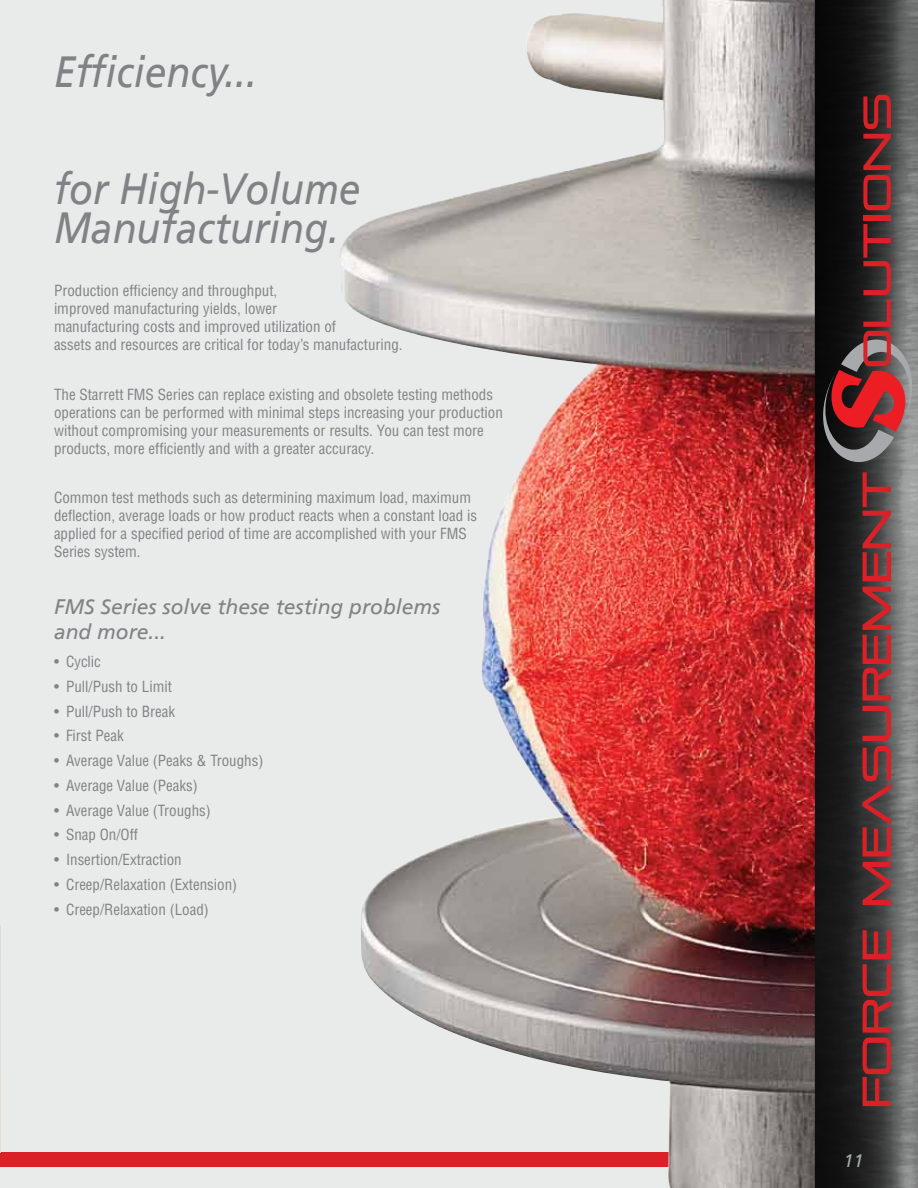
<style>
.page{position:relative;width:918px;height:1188px;background:#e9eaea}
.page>*{position:absolute;margin:0;border:0;box-sizing:border-box;transform-origin:0 0}
.t1{font:italic 500 43.5px/39px "AG Foreigner";color:#808285;scale:.9 1}
.t2{font:italic 500 21px/25.2px "AG Foreigner";color:#808285}
.t3{font:italic 500 18px "AG Foreigner";color:#a7a9ac}
.t4{font:condensed 15px/18px "Helvetica";color:#808285}
</style>
<div class="page">
<div style="left:0;top:1153px;width:918px;height:14px;background:#da2128"></div>
<img style="left:339px;top:0;width:579px;height:1188px">
<svg style="left:823px;top:224px;width:89px;height:238px;background:#613b3d"></svg>
<div style="left:863px;top:215px;width:28px;height:6px;background:#da2128"></div>
<svg style="left:863px;top:95px;width:28px;height:115px;background:#722629"></svg>
<svg style="left:863px;top:930px;width:28px;height:176px;background:#7c3033"></svg>
<svg style="left:863px;top:587px;width:28px;height:318px;background:#7e3437"></svg>
<svg style="left:863px;top:472px;width:28px;height:109px;background:#7d383b"></svg>
<img style="left:0;top:926px;width:1px;height:227px">
<h1 class="t1" style="left:54px;top:53px;width:227px">Efficiency...</h1>
<h1 class="t1" style="left:54px;top:170px;width:342px">for High-Volume<br>Manufacturing.</h1>
<p class="t4" style="left:54px;top:282px;width:350px">Production efficiency and throughput,<br>improved manufacturing yields, lower<br>manufacturing costs and improved utilization of<br>assets and resources are critical for today’s manufacturing.</p>
<p class="t4" style="left:54px;top:385px;width:450px">The Starrett FMS Series can replace existing and obsolete testing methods operations can be performed with minimal steps increasing your production without compromising your measurements or results. You can test more products, more efficiently and with a greater accuracy.</p>
<p class="t4" style="left:54px;top:489px;width:425px">Common test methods such as determining maximum load, maximum deflection, average loads or how product reacts when a constant load is applied for a specified period of time are accomplished with your FMS Series system.</p>
<h2 class="t2" style="left:54px;top:594px;width:388px">FMS Series solve these testing problems and more...</h2>
<p class="t4" style="left:54px;top:653px;width:48px">• Cyclic</p>
<p class="t4" style="left:54px;top:677px;width:119px">• Pull/Push to Limit</p>
<p class="t4" style="left:54px;top:702px;width:123px">• Pull/Push to Break</p>
<p class="t4" style="left:54px;top:727px;width:71px">• First Peak</p>
<p class="t4" style="left:54px;top:752px;width:211px">• Average Value (Peaks &amp; Troughs)</p>
<p class="t4" style="left:54px;top:776px;width:145px">• Average Value (Peaks)</p>
<p class="t4" style="left:54px;top:801px;width:158px">• Average Value (Troughs)</p>
<p class="t4" style="left:54px;top:826px;width:86px">• Snap On/Off</p>
<p class="t4" style="left:54px;top:851px;width:129px">• Insertion/Extraction</p>
<p class="t4" style="left:54px;top:875px;width:185px">• Creep/Relaxation (Extension)</p>
<p class="t4" style="left:54px;top:900px;width:156px">• Creep/Relaxation (Load)</p>
<p class="t3" style="left:844px;top:1150px;width:22px">11</p>
</div>
